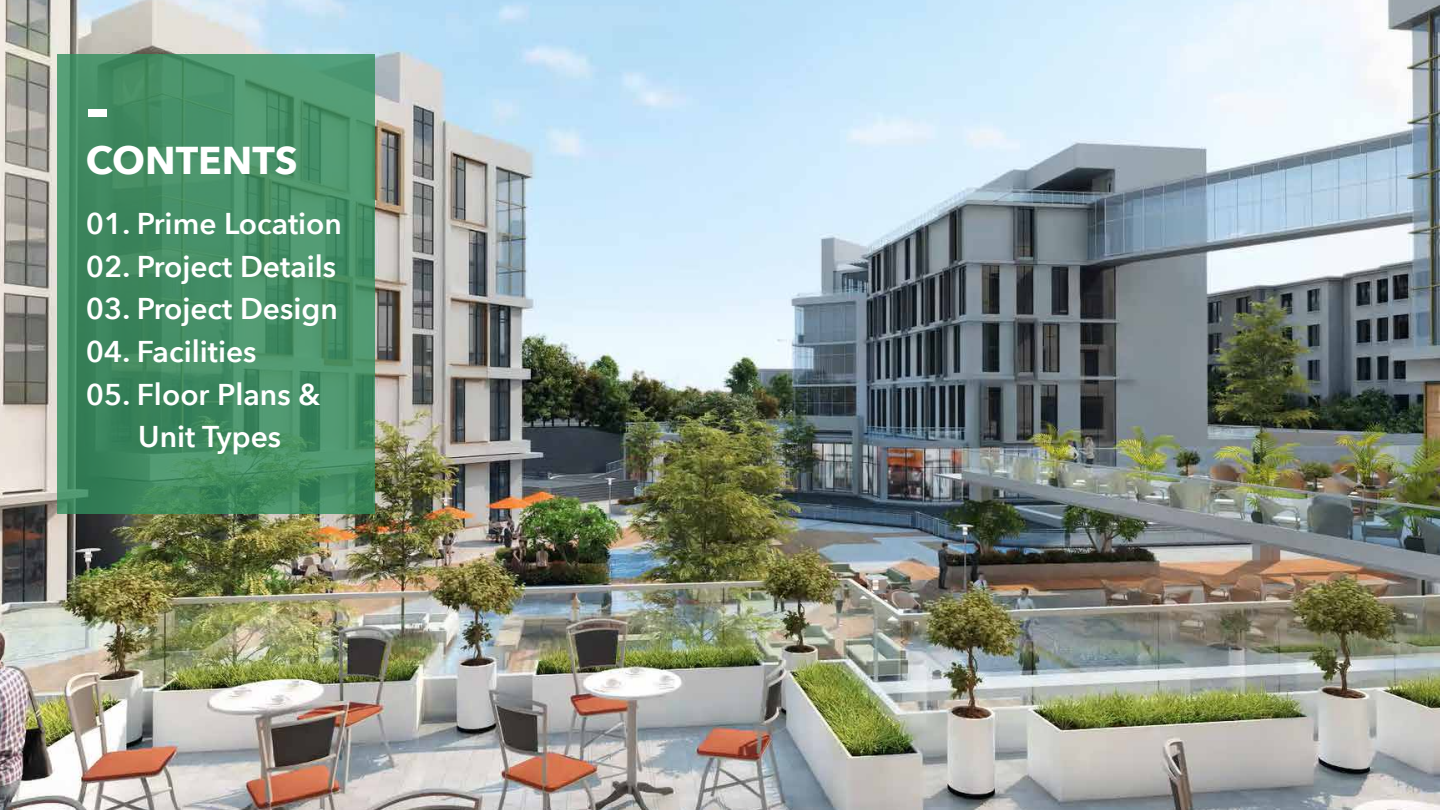
<style>
.page{position:relative;width:1440px;height:810px;background:#fff}
.page>*{position:absolute;margin:0;border:0;box-sizing:border-box;transform-origin:0 0}
.t1{font:600 75.6px "Avenir Next";color:#fff}
.t2{font:700 38.7px "Avenir Next";color:#fff}
.t3{font:600 30px/42.6px "Avenir Next";color:#fff;text-align:center}
</style>
<div class="page">
<img style="left:0;top:0;width:1440px;height:810px">
<svg style="left:57px;top:55px;width:318px;height:459px;background:#458e65"></svg>
<h1 class="t1" style="left:86px;top:40px;width:26px">-</h1>
<p class="t2" style="left:86px;top:127px;width:213px">CONTENTS</p>
<p class="t3" style="left:86px;top:202px;width:258px">01. Prime Location</p>
<p class="t3" style="left:86px;top:244px;width:252px">02. Project Details</p>
<p class="t3" style="left:86px;top:287px;width:254px">03. Project Design</p>
<p class="t3" style="left:86px;top:330px;width:172px">04. Facilities</p>
<p class="t3" style="left:86px;top:372px;width:236px">05. Floor Plans &amp;<br>Unit Types</p>
</div>
